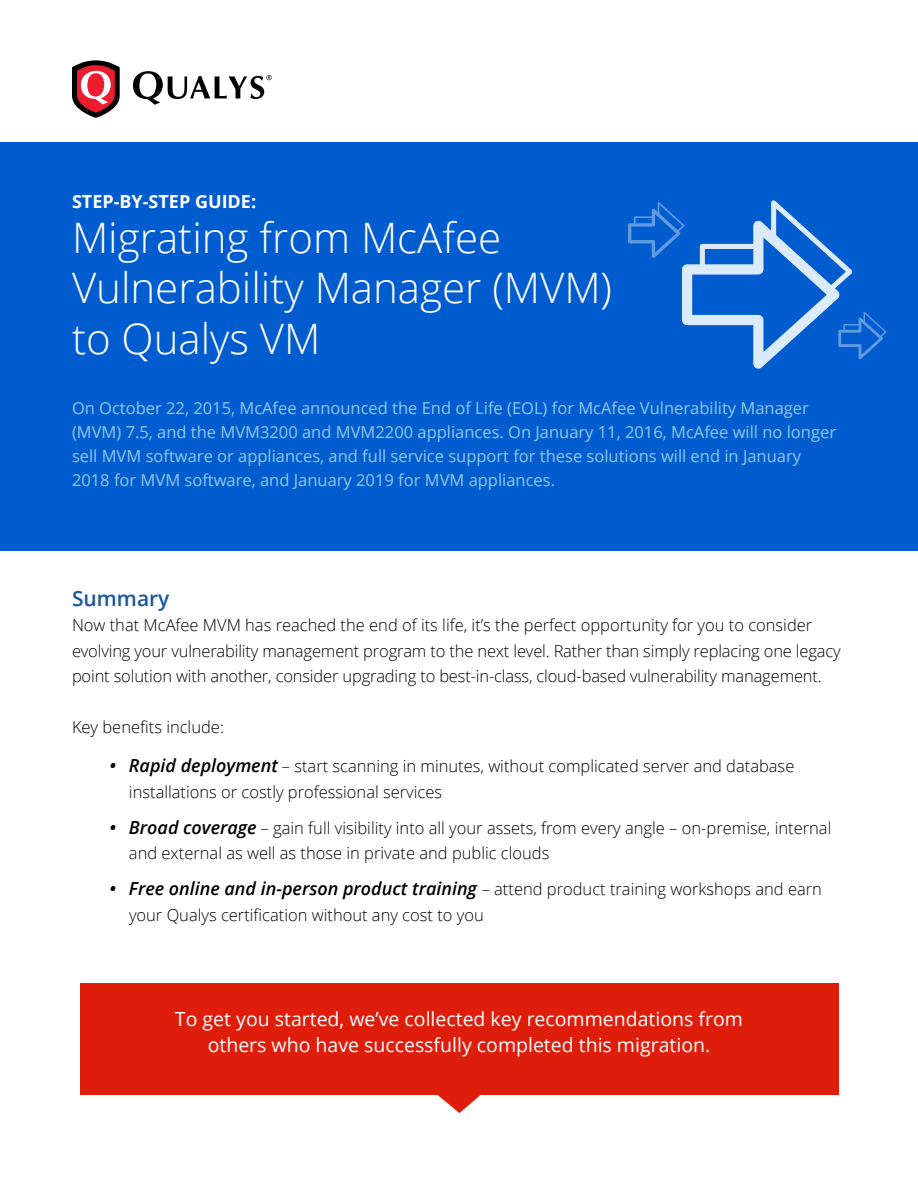
<style>
.page{position:relative;width:918px;height:1188px;background:#fff}
.page>*{position:absolute;margin:0;border:0;box-sizing:border-box;transform-origin:0 0}
.t1{font:300 42px/50.4px "Open Sans";color:#fff}
.t2{font:600 21px "Open Sans";color:#19569c}
.t3{font:19.5px/25.5px "Open Sans";color:#fff;text-align:center}
.t4{font:italic 600 18px "Open Sans";color:#000}
.t5{font:700 18px "Open Sans";color:#fff}
.t6{font:300 16.5px/25.5px "Open Sans";color:#000}
.t7{font:16.5px/24px "Open Sans";color:#91caee}
.s1{font-weight:600;font-style:italic;font-size:18px}
.s2{font-weight:300;font-style:normal;font-size:16.5px}
</style>
<div class="page">
<svg style="left:437px;top:1095px;width:44px;height:18px"></svg>
<div style="left:80px;top:984px;width:758px;height:111px;background:#de1d0b"></div>
<div style="left:0;top:142px;width:918px;height:409px;background:#005ccf"></div>
<svg style="left:72px;top:60px;width:48px;height:58px"></svg>
<svg style="left:133px;top:71px;width:139px;height:34px"></svg>
<svg style="left:628px;top:200px;width:259px;height:169px"></svg>
<p class="t5" style="left:72px;top:188px;width:186px">STEP-BY-STEP GUIDE:</p>
<h1 class="t1" style="left:72px;top:211px;width:542px">Migrating from McAfee<br>Vulnerability Manager (MVM) to Qualys VM</h1>
<p class="t7" style="left:72px;top:395px;width:766px">On October 22, 2015, McAfee announced the End of Life (EOL) for McAfee Vulnerability Manager (MVM) 7.5, and the MVM3200 and MVM2200 appliances. On January 11, 2016, McAfee will no longer sell MVM software or appliances, and full service support for these solutions will end in January 2018 for MVM software, and January 2019 for MVM appliances.</p>
<p class="t2" style="left:72px;top:584px;width:99px">Summary</p>
<p class="t6" style="left:72px;top:612px;width:770px">Now that McAfee MVM has reached the end of its life, it’s the perfect opportunity for you to consider evolving your vulnerability management program to the next level. Rather than simply replacing one legacy point solution with another, consider upgrading to best-in-class, cloud-based vulnerability management.</p>
<p class="t6" style="left:72px;top:714px;width:153px">Key benefits include:</p>
<p class="t6" style="left:129px;top:753px;width:667px;text-indent:-19px"><span class="s1">• Rapid deployment</span> – start scanning in minutes, without complicated server and database installations or costly professional services</p>
<p class="t6" style="left:129px;top:814px;width:704px;text-indent:-19px"><span class="s1">• Broad coverage</span> – gain full visibility into all your assets, from every angle – on-premise, internal and external as well as those in private and public clouds</p>
<p class="t4" style="left:110px;top:876px;width:714px">• Free online and in-person product training <span class="s2">– attend product training workshops and earn</span></p>
<p class="t6" style="left:129px;top:901px;width:356px">your Qualys certification without any cost to you</p>
<p class="t3" style="left:175px;top:1006px;width:570px">To get you started, we’ve collected key recommendations from others who have successfully completed this migration.</p>
</div>
